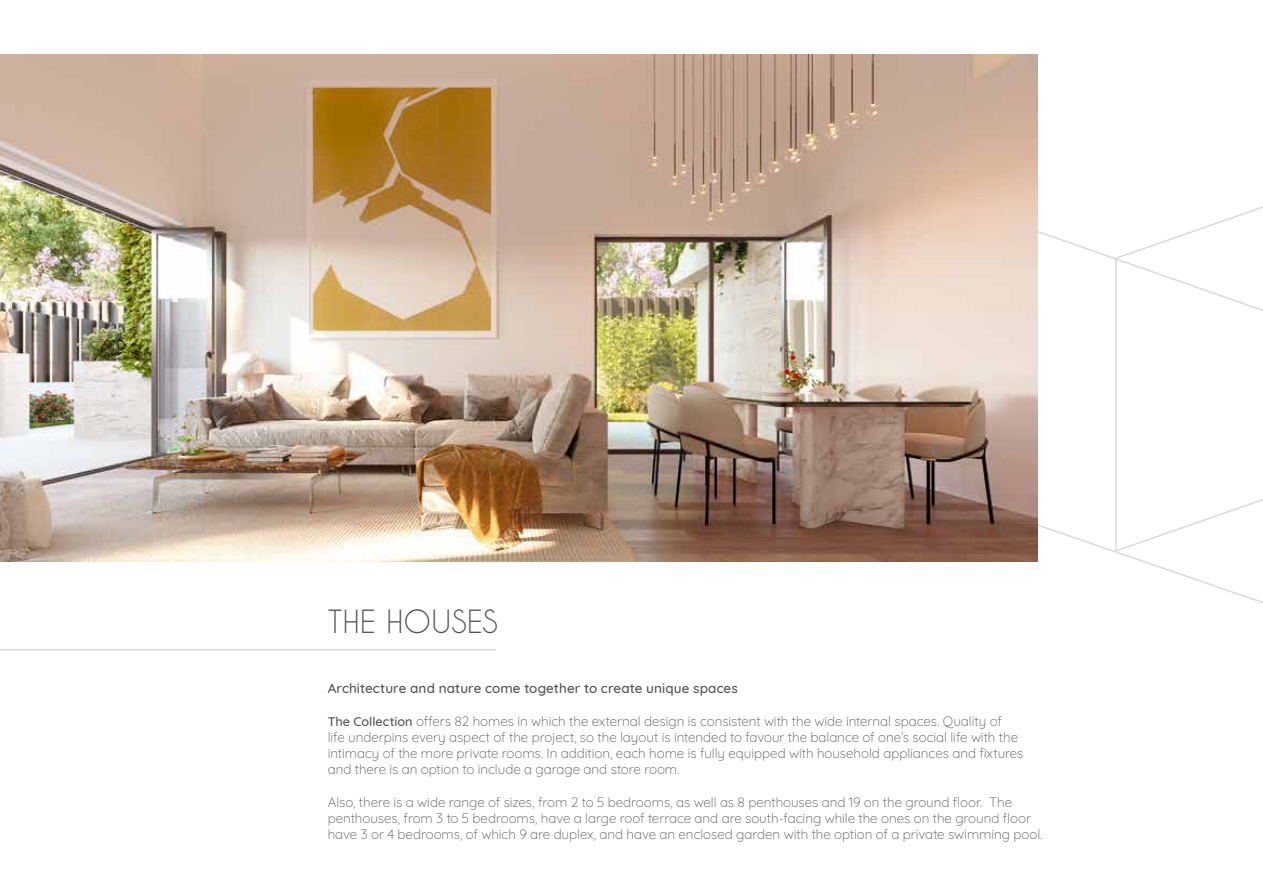
<style>
.page{position:relative;width:1263px;height:893px;background:#fff}
.page>*{position:absolute;margin:0;border:0;box-sizing:border-box;transform-origin:0 0}
.t1{font:30px "Caviar Dreams";letter-spacing:.01em;color:#565656}
.t2{font:300 13.5px/16.2px "Quicksand";letter-spacing:-.005em;color:#565656}
.t3{font:500 13.5px "Quicksand";letter-spacing:.01em;color:#565656}
.s1{font-weight:500;font-size:12.75px}
</style>
<div class="page">
<hr style="left:0;top:649px;width:496px;height:1px;background:#d9dada">
<svg style="left:1006px;top:163px;width:257px;height:440px"></svg>
<img style="left:0;top:54px;width:1037px;height:507px">
<h1 class="t1" style="left:328px;top:604px;width:171px">THE HOUSES</h1>
<p class="t3" style="left:328px;top:677px;width:412px">Architecture and nature come together to create unique spaces</p>
<p class="t2" style="left:328px;top:711px;width:697px"><span class="s1">The Collection</span> offers 82 homes in which the external design is consistent with the wide internal spaces. Quality of<br>life underpins every aspect of the project, so the layout is intended to favour the balance of one’s social life with the intimacy of the more private rooms. In addition, each home is fully equipped with household appliances and fixtures and there is an option to include a garage and store room.</p>
<p class="t2" style="left:328px;top:792px;width:716px">Also, there is a wide range of sizes, from 2 to 5 bedrooms, as well as 8 penthouses and 19 on the ground floor. The penthouses, from 3 to 5 bedrooms, have a large roof terrace and are south-facing while the ones on the ground floor have 3 or 4 bedrooms, of which 9 are duplex, and have an enclosed garden with the option of a private swimming pool.</p>
</div>
